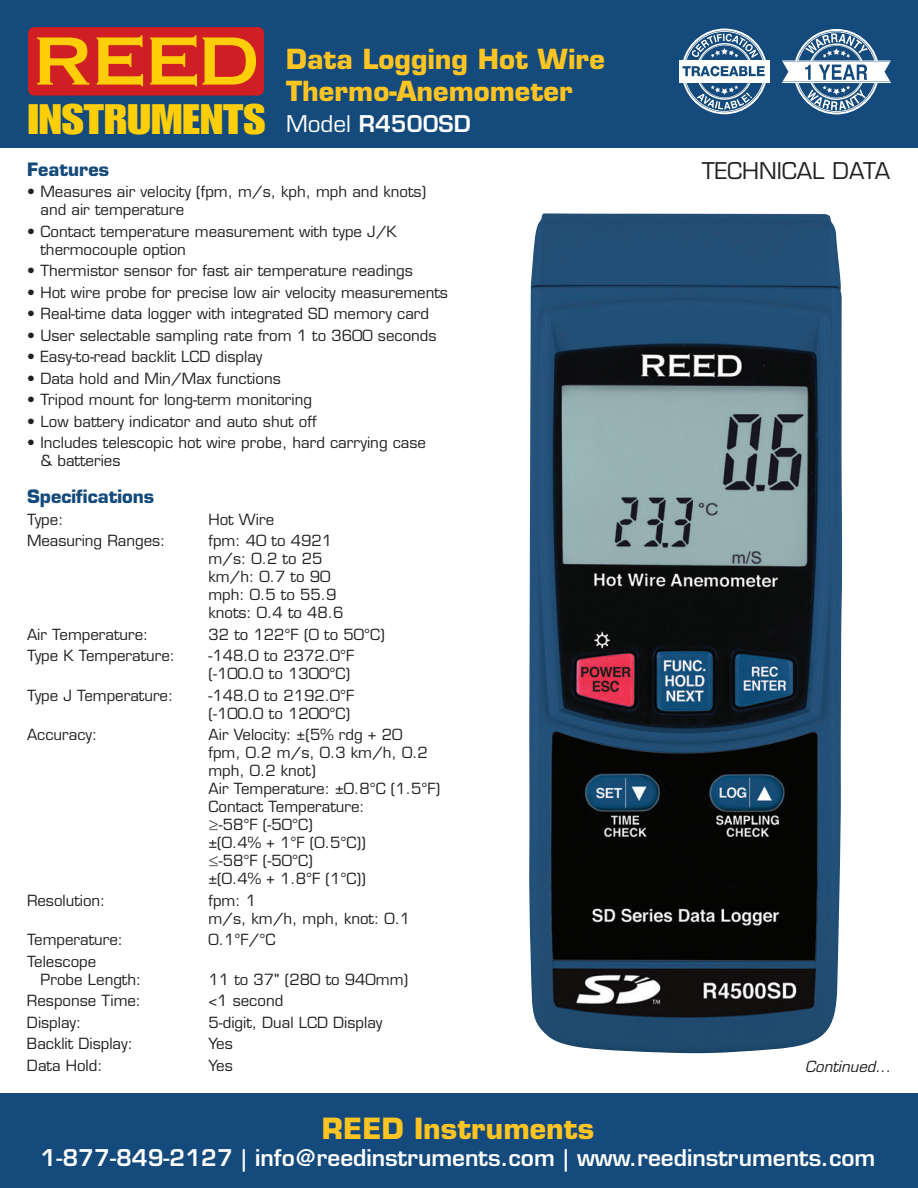
<style>
.page{position:relative;width:918px;height:1188px;background:#fff}
.page>*{position:absolute;margin:0;border:0;box-sizing:border-box;transform-origin:0 0}
.t1{font:41.7px "Impact LT Std";color:#fece08;scale:1.19 1}
.t2{font:41.7px "Impact LT Std";color:#231f20;scale:1.19 1}
.t3{font:700 28.5px "Eurostile LT Std";color:#fec422}
.t4{font:700 27px/32.4px "Eurostile LT Std";color:#fec422}
.t5{font:600 22.5px "Eurostile LT Std";color:#fff}
.t6{font:22.5px "Eurostile LT Std";color:#231f20}
.t7{font:700 18px "Eurostile LT Std";color:#144a7c}
.t8{font:15px/18px "Eurostile LT Std";color:#231f20}
.t9{font:italic 15px "Eurostile LT Std";color:#231f20}
.s1{font-weight:400}
</style>
<div class="page">
<div style="left:0;top:0;width:918px;height:148px;background:#144a7c"></div>
<svg style="left:782px;top:29px;width:109px;height:85px"></svg>
<div style="left:28px;top:27px;width:236px;height:69px;background:#d01e25;border-radius:6px"></div>
<svg style="left:37px;top:37px;width:52px;height:48px"></svg>
<svg style="left:97px;top:35px;width:46px;height:51px"></svg>
<svg style="left:150px;top:35px;width:106px;height:51px"></svg>
<svg style="left:683px;top:83px;width:83px;height:31px"></svg>
<div style="left:679px;top:62px;width:91px;height:19px;background:#fff"></div>
<hr style="left:679px;top:60px;width:91px;height:1px;background:#fff">
<hr style="left:679px;top:82px;width:91px;height:1px;background:#fff">
<svg style="left:682px;top:29px;width:84px;height:47px"></svg>
<img style="left:529px;top:213px;width:314px;height:841px">
<div style="left:0;top:1094px;width:918px;height:94px;background:#144a7c"></div>
<h1 class="t1" style="left:28px;top:95px;width:201px">INSTRUMENTS</h1>
<h3 class="t4" style="left:286px;top:43px;width:320px">Data Logging Hot Wire<br>Thermo-Anemometer</h3>
<h3 class="t5" style="left:286px;top:110px;width:186px"><span class="s1">Model</span> R4500SD</h3>
<p class="t7" style="left:27px;top:158px;width:84px">Features</p>
<p class="t8" style="left:40px;top:183px;width:387px;text-indent:-14px">• Measures air velocity (fpm, m/s, kph, mph and knots) and air temperature</p>
<p class="t8" style="left:40px;top:222px;width:358px;text-indent:-14px">• Contact temperature measurement with type J/K thermocouple option</p>
<p class="t8" style="left:27px;top:262px;width:387px">• Thermistor sensor for fast air temperature readings</p>
<p class="t8" style="left:27px;top:283px;width:423px">• Hot wire probe for precise low air velocity measurements</p>
<p class="t8" style="left:27px;top:305px;width:404px">• Real-time data logger with integrated SD memory card</p>
<p class="t8" style="left:27px;top:326px;width:411px">• User selectable sampling rate from 1 to 3600 seconds</p>
<p class="t8" style="left:27px;top:348px;width:237px">• Easy-to-read backlit LCD display</p>
<p class="t8" style="left:27px;top:369px;width:255px">• Data hold and Min/Max functions</p>
<p class="t8" style="left:27px;top:391px;width:287px">• Tripod mount for long-term monitoring</p>
<p class="t8" style="left:27px;top:412px;width:291px">• Low battery indicator and auto shut off</p>
<p class="t8" style="left:40px;top:434px;width:387px;text-indent:-14px">• Includes telescopic hot wire probe, hard carrying case &amp; batteries</p>
<p class="t7" style="left:27px;top:485px;width:129px">Specifications</p>
<p class="t8" style="left:27px;top:510px;width:38px">Type:</p>
<p class="t8" style="left:208px;top:510px;width:67px">Hot Wire</p>
<p class="t8" style="left:27px;top:532px;width:140px">Measuring Ranges:</p>
<p class="t8" style="left:208px;top:532px;width:136px">fpm: 40 to 4921 m/s: 0.2 to 25 km/h: 0.7 to 90 mph: 0.5 to 55.9 knots: 0.4 to 48.6</p>
<p class="t8" style="left:27px;top:625px;width:123px">Air Temperature:</p>
<p class="t8" style="left:208px;top:625px;width:178px">32 to 122°F (0 to 50°C)</p>
<p class="t8" style="left:27px;top:647px;width:149px">Type K Temperature:</p>
<p class="t8" style="left:208px;top:647px;width:148px">-148.0 to 2372.0°F (-100.0 to 1300°C)</p>
<p class="t8" style="left:27px;top:686px;width:148px">Type J Temperature:</p>
<p class="t8" style="left:208px;top:686px;width:148px">-148.0 to 2192.0°F (-100.0 to 1200°C)</p>
<p class="t8" style="left:27px;top:726px;width:72px">Accuracy:</p>
<p class="t8" style="left:208px;top:726px;width:233px">Air Velocity: ±(5% rdg + 20<br>fpm, 0.2 m/s, 0.3 km/h, 0.2 mph, 0.2 knot)<br>Air Temperature: ±0.8°C (1.5°F)<br>Contact Temperature:<br>≥-58°F (-50°C)<br>±(0.4% + 1°F (0.5°C))<br>≤-58°F (-50°C)<br>±(0.4% + 1.8°F (1°C))</p>
<p class="t8" style="left:27px;top:891px;width:80px">Resolution:</p>
<p class="t8" style="left:208px;top:891px;width:203px">fpm: 1<br>m/s, km/h, mph, knot: 0.1</p>
<p class="t8" style="left:27px;top:931px;width:98px">Temperature:</p>
<p class="t8" style="left:208px;top:931px;width:68px">0.1°F/°C</p>
<p class="t8" style="left:40px;top:952px;width:102px;text-indent:-14px">Telescope<br>Probe Length:</p>
<h1 class="t2" style="left:28px;top:249px;width:201px">INSTRUMENTS</h1>
<p class="t8" style="left:208px;top:970px;width:201px">11 to 37" (280 to 940mm)</p>
<h3 class="t6" style="left:702px;top:157px;width:190px">TECHNICAL DATA</h3>
<p class="t8" style="left:27px;top:992px;width:116px">Response Time:</p>
<p class="t8" style="left:208px;top:992px;width:76px">&lt;1 second</p>
<p class="t8" style="left:27px;top:1013px;width:56px">Display:</p>
<p class="t8" style="left:208px;top:1013px;width:175px">5-digit, Dual LCD Display</p>
<p class="t8" style="left:27px;top:1035px;width:107px">Backlit Display:</p>
<p class="t8" style="left:208px;top:1035px;width:26px">Yes</p>
<p class="t8" style="left:27px;top:1056px;width:77px">Data Hold:</p>
<p class="t8" style="left:208px;top:1056px;width:26px">Yes</p>
<p class="t9" style="left:805px;top:1057px;width:87px">Continued...</p>
<h2 class="t3" style="left:322px;top:1111px;width:274px">REED Instruments</h2>
<h3 class="t5" style="left:41px;top:1144px;width:836px">1-877-849-2127 | info@reedinstruments.com | www.reedinstruments.com</h3>
</div>
